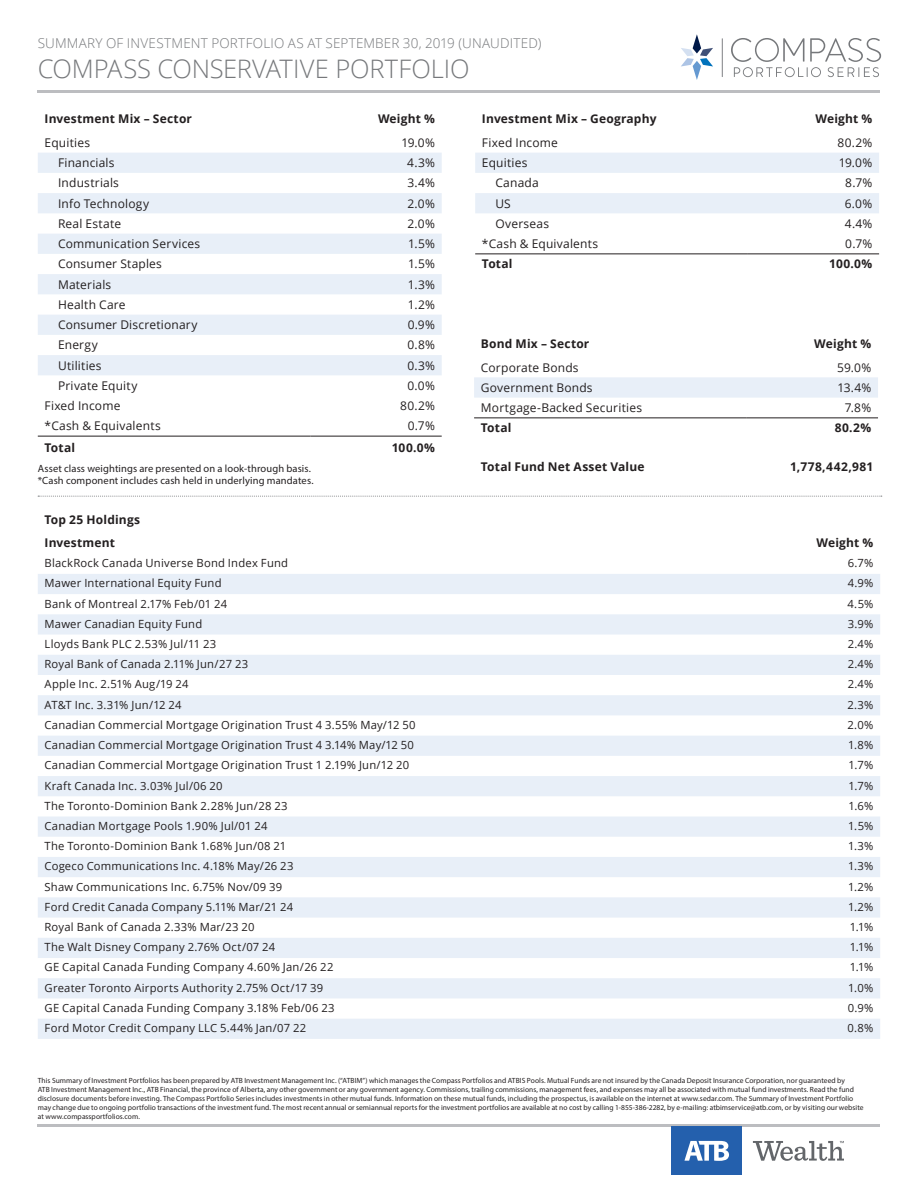
<style>
.page{position:relative;width:918px;height:1188px;background:#fff}
.page>*{position:absolute;margin:0;border:0;box-sizing:border-box;transform-origin:0 0}
.t1{font:300 25.5px "Open Sans";letter-spacing:-.005em;color:#76787b}
.t2{font:300 13.5px "Open Sans";letter-spacing:.01em;color:#76787b}
.t3{font:12px "Open Sans";letter-spacing:.015em;color:#231f20}
.t4{font:700 12px "Open Sans";letter-spacing:.015em;color:#231f20}
.t5{font:700 12px "Open Sans";letter-spacing:.035em;color:#231f20}
.t6{font:11.25px "Open Sans";letter-spacing:.015em;color:#231f20}
.t7{font:10.5px/12.6px "Myriad Pro";letter-spacing:.01em;color:#231f20}
.t8{font:7.5px/9px "Myriad Pro";letter-spacing:.005em;color:#231f20}
</style>
<div class="page">
<hr style="left:38px;top:90px;width:842px;height:3px;background:#bcbdc0">
<svg style="left:731px;top:38px;width:150px;height:39px"></svg>
<svg style="left:722px;top:38px;width:1px;height:39px"></svg>
<svg style="left:681px;top:34px;width:32px;height:46px"></svg>
<hr style="left:38px;top:1124px;width:842px;height:3px;background:#bcbdc0">
<svg style="left:38px;top:496px;width:844px;height:1px"></svg>
<div style="left:671px;top:1127px;width:71px;height:48px;background:#2460ad"></div>
<svg style="left:684px;top:1141px;width:45px;height:20px"></svg>
<svg style="left:753px;top:1141px;width:91px;height:20px"></svg>
<svg style="left:38px;top:574px;width:842px;height:465px;fill:#e9f0f8"></svg>
<svg style="left:38px;top:153px;width:404px;height:222px;fill:#e8eff8"></svg>
<hr style="left:38px;top:436px;width:273px;height:1px;background:#231f20">
<hr style="left:310px;top:436px;width:132px;height:1px;background:#231f20">
<svg style="left:475px;top:153px;width:404px;height:60px"></svg>
<hr style="left:475px;top:253px;width:273px;height:1px;background:#231f20">
<hr style="left:748px;top:253px;width:131px;height:1px;background:#231f20">
<div style="left:474px;top:377px;width:404px;height:21px;background:#e8eff8"></div>
<hr style="left:474px;top:417px;width:273px;height:1px;background:#231f20">
<hr style="left:747px;top:417px;width:131px;height:1px;background:#231f20">
<p class="t2" style="left:38px;top:34px;width:505px">SUMMARY OF INVESTMENT PORTFOLIO AS AT SEPTEMBER 30, 2019 (UNAUDITED)</p>
<p class="t1" style="left:38px;top:51px;width:433px">COMPASS CONSERVATIVE PORTFOLIO</p>
<p class="t4" style="left:45px;top:111px;width:149px">Investment Mix – Sector</p>
<p class="t4" style="left:378px;top:111px;width:58px">Weight %</p>
<p class="t3" style="left:45px;top:134px;width:47px">Equities</p>
<p class="t3" style="left:401px;top:134px;width:35px">19.0%</p>
<p class="t3" style="left:58px;top:155px;width:58px">Financials</p>
<p class="t3" style="left:407px;top:155px;width:29px">4.3%</p>
<p class="t3" style="left:58px;top:175px;width:62px">Industrials</p>
<p class="t3" style="left:408px;top:175px;width:29px">3.4%</p>
<p class="t3" style="left:58px;top:195px;width:93px">Info Technology</p>
<p class="t3" style="left:407px;top:195px;width:29px">2.0%</p>
<p class="t3" style="left:58px;top:215px;width:65px">Real Estate</p>
<p class="t3" style="left:407px;top:215px;width:29px">2.0%</p>
<p class="t3" style="left:58px;top:236px;width:144px">Communication Services</p>
<p class="t3" style="left:408px;top:236px;width:28px">1.5%</p>
<p class="t3" style="left:58px;top:256px;width:105px">Consumer Staples</p>
<p class="t3" style="left:408px;top:256px;width:28px">1.5%</p>
<p class="t3" style="left:58px;top:276px;width:55px">Materials</p>
<p class="t3" style="left:408px;top:276px;width:29px">1.3%</p>
<p class="t3" style="left:58px;top:296px;width:69px">Health Care</p>
<p class="t3" style="left:408px;top:296px;width:28px">1.2%</p>
<p class="t3" style="left:58px;top:317px;width:141px">Consumer Discretionary</p>
<p class="t3" style="left:408px;top:317px;width:29px">0.9%</p>
<p class="t3" style="left:58px;top:337px;width:41px">Energy</p>
<p class="t3" style="left:407px;top:337px;width:29px">0.8%</p>
<p class="t3" style="left:58px;top:357px;width:45px">Utilities</p>
<p class="t3" style="left:407px;top:357px;width:29px">0.3%</p>
<p class="t3" style="left:58px;top:377px;width:81px">Private Equity</p>
<p class="t3" style="left:408px;top:377px;width:29px">0.0%</p>
<p class="t3" style="left:45px;top:398px;width:77px">Fixed Income</p>
<p class="t3" style="left:400px;top:398px;width:36px">80.2%</p>
<p class="t3" style="left:45px;top:418px;width:118px">*Cash &amp; Equivalents</p>
<p class="t3" style="left:408px;top:418px;width:29px">0.7%</p>
<p class="t4" style="left:45px;top:439px;width:32px">Total</p>
<p class="t4" style="left:392px;top:439px;width:45px">100.0%</p>
<p class="t7" style="left:38px;top:462px;width:277px">Asset class weightings are presented on a look-through basis. *Cash component includes cash held in underlying mandates.</p>
<p class="t4" style="left:482px;top:111px;width:176px">Investment Mix – Geography</p>
<p class="t4" style="left:815px;top:111px;width:58px">Weight %</p>
<p class="t3" style="left:482px;top:134px;width:77px">Fixed Income</p>
<p class="t3" style="left:838px;top:134px;width:36px">80.2%</p>
<p class="t3" style="left:482px;top:155px;width:47px">Equities</p>
<p class="t3" style="left:839px;top:155px;width:35px">19.0%</p>
<p class="t3" style="left:495px;top:175px;width:45px">Canada</p>
<p class="t3" style="left:845px;top:175px;width:29px">8.7%</p>
<p class="t3" style="left:495px;top:195px;width:17px">US</p>
<p class="t3" style="left:845px;top:195px;width:29px">6.0%</p>
<p class="t3" style="left:495px;top:215px;width:55px">Overseas</p>
<p class="t3" style="left:845px;top:215px;width:29px">4.4%</p>
<p class="t3" style="left:482px;top:236px;width:118px">*Cash &amp; Equivalents</p>
<p class="t3" style="left:845px;top:236px;width:29px">0.7%</p>
<p class="t4" style="left:482px;top:256px;width:32px">Total</p>
<p class="t4" style="left:829px;top:256px;width:45px">100.0%</p>
<p class="t4" style="left:481px;top:335px;width:110px">Bond Mix – Sector</p>
<p class="t4" style="left:814px;top:335px;width:58px">Weight %</p>
<p class="t3" style="left:481px;top:359px;width:99px">Corporate Bonds</p>
<p class="t3" style="left:837px;top:359px;width:36px">59.0%</p>
<p class="t3" style="left:481px;top:379px;width:113px">Government Bonds</p>
<p class="t3" style="left:838px;top:379px;width:35px">13.4%</p>
<p class="t3" style="left:481px;top:400px;width:163px">Mortgage-Backed Securities</p>
<p class="t3" style="left:845px;top:400px;width:28px">7.8%</p>
<p class="t4" style="left:481px;top:420px;width:32px">Total</p>
<p class="t4" style="left:835px;top:420px;width:38px">80.2%</p>
<p class="t4" style="left:481px;top:458px;width:165px">Total Fund Net Asset Value</p>
<p class="t5" style="left:790px;top:458px;width:85px">1,778,442,981</p>
<p class="t4" style="left:45px;top:511px;width:97px">Top 25 Holdings</p>
<p class="t4" style="left:45px;top:534px;width:72px">Investment</p>
<p class="t4" style="left:816px;top:534px;width:58px">Weight %</p>
<p class="t6" style="left:45px;top:555px;width:245px">BlackRock Canada Universe Bond Index Fund</p>
<p class="t6" style="left:848px;top:555px;width:27px">6.7%</p>
<p class="t6" style="left:45px;top:576px;width:179px">Mawer International Equity Fund</p>
<p class="t6" style="left:848px;top:576px;width:27px">4.9%</p>
<p class="t6" style="left:45px;top:596px;width:184px">Bank of Montreal 2.17% Feb/01 24</p>
<p class="t6" style="left:848px;top:596px;width:27px">4.5%</p>
<p class="t6" style="left:45px;top:616px;width:159px">Mawer Canadian Equity Fund</p>
<p class="t6" style="left:848px;top:616px;width:27px">3.9%</p>
<p class="t6" style="left:45px;top:636px;width:173px">Lloyds Bank PLC 2.53% Jul/11 23</p>
<p class="t6" style="left:848px;top:636px;width:27px">2.4%</p>
<p class="t6" style="left:45px;top:656px;width:205px">Royal Bank of Canada 2.11% Jun/27 23</p>
<p class="t6" style="left:848px;top:656px;width:27px">2.4%</p>
<p class="t6" style="left:45px;top:677px;width:146px">Apple Inc. 2.51% Aug/19 24</p>
<p class="t6" style="left:848px;top:677px;width:27px">2.4%</p>
<p class="t6" style="left:45px;top:697px;width:139px">AT&amp;T Inc. 3.31% Jun/12 24</p>
<p class="t6" style="left:847px;top:697px;width:28px">2.3%</p>
<p class="t6" style="left:45px;top:717px;width:373px">Canadian Commercial Mortgage Origination Trust 4 3.55% May/12 50</p>
<p class="t6" style="left:848px;top:717px;width:27px">2.0%</p>
<p class="t6" style="left:45px;top:737px;width:371px">Canadian Commercial Mortgage Origination Trust 4 3.14% May/12 50</p>
<p class="t6" style="left:848px;top:737px;width:27px">1.8%</p>
<p class="t6" style="left:45px;top:758px;width:366px">Canadian Commercial Mortgage Origination Trust 1 2.19% Jun/12 20</p>
<p class="t6" style="left:849px;top:758px;width:26px">1.7%</p>
<p class="t6" style="left:45px;top:778px;width:180px">Kraft Canada Inc. 3.03% Jul/06 20</p>
<p class="t6" style="left:849px;top:778px;width:26px">1.7%</p>
<p class="t6" style="left:45px;top:798px;width:245px">The Toronto-Dominion Bank 2.28% Jun/28 23</p>
<p class="t6" style="left:848px;top:798px;width:27px">1.6%</p>
<p class="t6" style="left:45px;top:818px;width:224px">Canadian Mortgage Pools 1.90% Jul/01 24</p>
<p class="t6" style="left:848px;top:818px;width:27px">1.5%</p>
<p class="t6" style="left:45px;top:838px;width:243px">The Toronto-Dominion Bank 1.68% Jun/08 21</p>
<p class="t6" style="left:848px;top:838px;width:27px">1.3%</p>
<p class="t6" style="left:45px;top:859px;width:250px">Cogeco Communications Inc. 4.18% May/26 23</p>
<p class="t6" style="left:848px;top:859px;width:27px">1.3%</p>
<p class="t6" style="left:45px;top:879px;width:239px">Shaw Communications Inc. 6.75% Nov/09 39</p>
<p class="t6" style="left:848px;top:879px;width:27px">1.2%</p>
<p class="t6" style="left:45px;top:899px;width:250px">Ford Credit Canada Company 5.11% Mar/21 24</p>
<p class="t6" style="left:848px;top:899px;width:27px">1.2%</p>
<p class="t6" style="left:45px;top:919px;width:212px">Royal Bank of Canada 2.33% Mar/23 20</p>
<p class="t6" style="left:850px;top:919px;width:25px">1.1%</p>
<p class="t6" style="left:45px;top:939px;width:232px">The Walt Disney Company 2.76% Oct/07 24</p>
<p class="t6" style="left:850px;top:939px;width:25px">1.1%</p>
<p class="t6" style="left:45px;top:960px;width:290px">GE Capital Canada Funding Company 4.60% Jan/26 22</p>
<p class="t6" style="left:850px;top:960px;width:25px">1.1%</p>
<p class="t6" style="left:45px;top:980px;width:280px">Greater Toronto Airports Authority 2.75% Oct/17 39</p>
<p class="t6" style="left:848px;top:980px;width:27px">1.0%</p>
<p class="t6" style="left:45px;top:1000px;width:292px">GE Capital Canada Funding Company 3.18% Feb/06 23</p>
<p class="t6" style="left:848px;top:1000px;width:27px">0.9%</p>
<p class="t6" style="left:45px;top:1020px;width:263px">Ford Motor Credit Company LLC 5.44% Jan/07 22</p>
<p class="t6" style="left:848px;top:1020px;width:27px">0.8%</p>
<p class="t8" style="left:38px;top:1075px;width:827px">This Summary of Investment Portfolios has been prepared by ATB Investment Management Inc. (“ATBIM”) which manages the Compass Portfolios and ATBIS Pools. Mutual Funds are not insured by the Canada Deposit Insurance Corporation, nor guaranteed by<br>ATB Investment Management Inc., ATB Financial, the province of Alberta, any other government or any government agency. Commissions, trailing commissions, management fees, and expenses may all be associated with mutual fund investments. Read the fund disclosure documents before investing. The Compass Portfolio Series includes investments in other mutual funds. Information on these mutual funds, including the prospectus, is available on the internet at www.sedar.com. The Summary of Investment Portfolio may change due to ongoing portfolio transactions of the investment fund. The most recent annual or semiannual reports for the investment portfolios are available at no cost by calling 1-855-386-2282, by e-mailing: atbimservice@atb.com, or by visiting our website at www.compassportfolios.com.</p>
</div>
